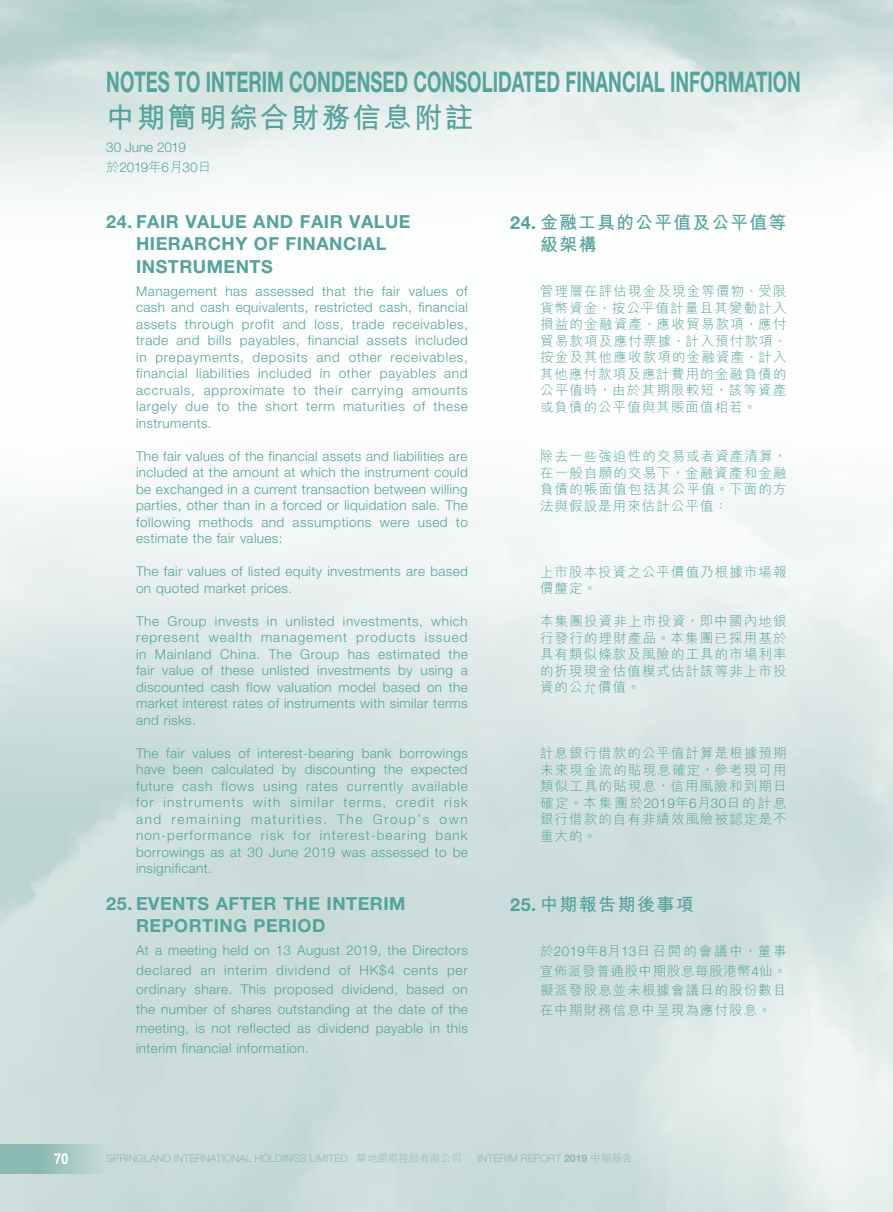
<style>
.page{position:relative;width:893px;height:1212px;background:#fff}
.page>*{position:absolute;margin:0;border:0;box-sizing:border-box;transform-origin:0 0}
.t1{font:700 28.5px "Helvetica Neue LT Std";color:#54a39b;scale:.65 1}
.t2{font:700 28.5px "M Hei HK";letter-spacing:.08em;color:#54a39b}
.t3{font:700 18px/22.5px "Helvetica Neue LT Std";letter-spacing:.03em;color:#54a39b}
.t4{font:700 18px/22.5px "M Hei HK";letter-spacing:.06em;color:#54a39b}
.t5{font:700 18px "M Hei HK";letter-spacing:.08em;color:#54a39b}
.t6{font:700 15px "Arial";color:#fff;scale:.9 1}
.t7{font:300 13.5px/16.5px "Helvetica Neue LT Std";letter-spacing:.03em;color:#54a39b;text-align:justify}
.t8{font:300 13.5px/16.5px "M Hei HK";letter-spacing:.08em;color:#54a39b;text-align:justify}
.t9{font:300 13.5px/20.2px "Helvetica Neue LT Std";letter-spacing:-.005em;color:#54a39b}
.t10{font:300 10.5px "Helvetica Neue LT Std";color:#8ab9b3}
.s1{font-family:"M Hei HK"}
.s2{font-family:"Helvetica Neue LT Std"}
.s3{font-family:"Adobe Song Std"}
.s4{font-weight:700}
</style>
<div class="page">
<div style="left:0;top:1144px;width:106px;height:30px;background:linear-gradient(to right,#7bb1aa,#bed6d3)"></div>
<h1 class="t1" style="left:106px;top:64px;width:1070px">NOTES TO INTERIM CONDENSED CONSOLIDATED FINANCIAL INFORMATION</h1>
<h1 class="t2" style="left:106px;top:97px;width:369px">中期簡明綜合財務信息附註</h1>
<p class="t9" style="left:106px;top:137px;width:106px">30 June 2019<span class="s1">於</span>2019<span class="s1">年</span>6<span class="s1">月</span>30<span class="s1">日</span></p>
<h2 class="t3" style="left:136px;top:209px;width:276px;text-indent:-30px">24. FAIR VALUE AND FAIR VALUE<br>HIERARCHY OF FINANCIAL<br>INSTRUMENTS</h2>
<p class="t7" style="left:136px;top:282px;width:333px">Management has assessed that the fair values of cash and cash equivalents, restricted cash, financial assets through profit and loss, trade receivables, trade and bills payables, financial assets included in prepayments, deposits and other receivables, financial liabilities included in other payables and accruals, approximate to their carrying amounts largely due to the short term maturities of these instruments.</p>
<p class="t7" style="left:136px;top:447px;width:333px">The fair values of the financial assets and liabilities are included at the amount at which the instrument could be exchanged in a current transaction between willing parties, other than in a forced or liquidation sale. The following methods and assumptions were used to estimate the fair values:</p>
<p class="t7" style="left:136px;top:563px;width:333px">The fair values of listed equity investments are based on quoted market prices.</p>
<p class="t7" style="left:136px;top:612px;width:333px">The Group invests in unlisted investments, which represent wealth management products issued in Mainland China. The Group has estimated the fair value of these unlisted investments by using a discounted cash flow valuation model based on the market interest rates of instruments with similar terms and risks.</p>
<p class="t7" style="left:136px;top:744px;width:333px">The fair values of interest-bearing bank borrowings have been calculated by discounting the expected future cash flows using rates currently available for instruments with similar terms, credit risk and remaining maturities. The Group’s own non-performance risk for interest-bearing bank borrowings as at 30 June 2019 was assessed to be insignificant.</p>
<h2 class="t3" style="left:136px;top:892px;width:271px;text-indent:-30px">25. EVENTS AFTER THE INTERIM<br>REPORTING PERIOD</h2>
<p class="t7" style="left:136px;top:940px;width:333px;line-height:19.5px">At a meeting held on 13 August 2019, the Directors declared an interim dividend of HK$4 cents per ordinary share. This proposed dividend, based on the number of shares outstanding at the date of the meeting, is not reflected as dividend payable in this interim financial information.</p>
<h2 class="t4" style="left:540px;top:209px;width:248px;text-indent:-30px"><span class="s2">24.</span> 金融工具的公平值及公平值等級架構</h2>
<p class="t8" style="left:540px;top:283px;width:248px">管理層在評估現金及現金等價物、受限貨幣資金、按公平值計量且其變動計入損益的金融資產、應收貿易款項、應付貿易款項及應付票據、計入預付款項、按金及其他應收款項的金融資產、計入其他應付款項及應計費用的金融負債的公平值時，由於其期限較短，該等資產或負債的公平值與其賬面值相若。</p>
<p class="t8" style="left:540px;top:448px;width:248px">除去一些強迫性的交易或者資產清算，在一般自願的交易下，金融資產和金融負債的帳面值包括其公平值。下面的方法與假設是用來估計公平值：</p>
<p class="t8" style="left:540px;top:563px;width:248px">上市股本投資之公平價值乃根據市場報價釐定。</p>
<p class="t8" style="left:540px;top:613px;width:248px">本集團投資非上市投資，即中國內地銀行發行的理財產品。本集團已採用基於具有類似條款及風險的工具的市場利率的折現現金估值模式估計該等非上市投資的公允價值。</p>
<p class="t8" style="left:540px;top:745px;width:248px">計息銀行借款的公平值計算是根據預期未來現金流的貼現息確定，參考現可用類似工具的貼現息，信用風險和到期日確定。本集團於<span class="s2">2019</span>年<span class="s2">6</span>月<span class="s2">30</span>日的計息銀行借款的自有非績效風險被認定是不重大的。</p>
<h2 class="t5" style="left:510px;top:891px;width:185px"><span class="s2">25.</span> 中期報告期後事項</h2>
<p class="t8" style="left:540px;top:941px;width:248px;line-height:19.5px">於<span class="s2">2019</span>年<span class="s2">8</span>月<span class="s2">13</span>日召開的會議中，董事宣佈派發普通股中期股息每股港幣<span class="s2">4</span>仙。擬派發股息並未根據會議日的股份數目在中期財務信息中呈現為應付股息。</p>
<p class="t6" style="left:54px;top:1148px;width:18px">70</p>
<p class="t10" style="left:106px;top:1152px;width:528px">SPRINGLAND INTERNATIONAL HOLDINGS LIMITED <span class="s1">華地國際控股有限公司</span><span class="s3">・</span> INTERIM REPORT <span class="s4">2019</span> <span class="s1">中期報告</span></p>
</div>
